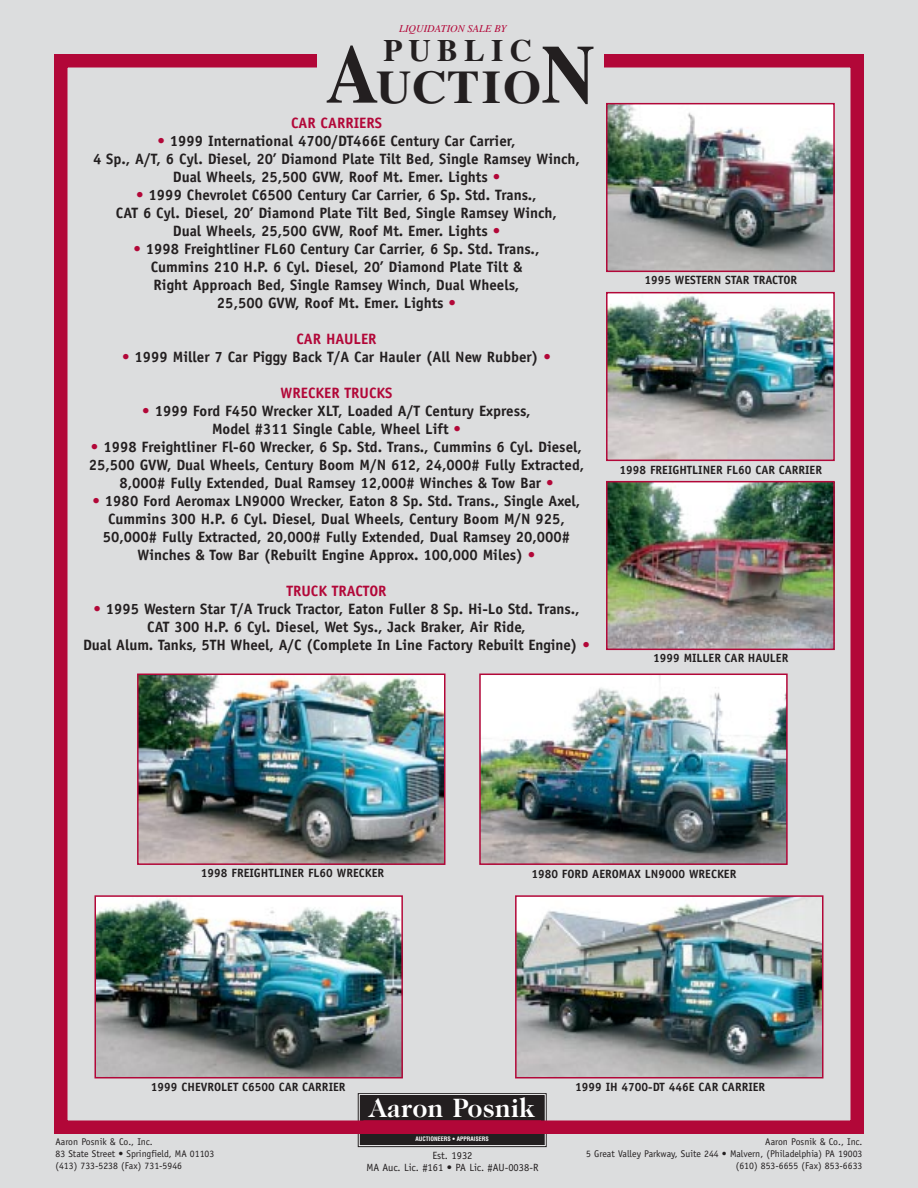
<style>
.page{position:relative;width:918px;height:1188px;background:#dcddde}
.page>*{position:absolute;margin:0;border:0;box-sizing:border-box;transform-origin:0 0}
.t1{font:700 46.65px "Times";letter-spacing:.025em;color:#231f20;scale:1.05 1}
.t2{font:700 31.05px "Times";letter-spacing:.2em;color:#231f20}
.t3{font:700 27px "Caslon 224 IT Cby BT";color:#fff}
.t4{font:700 15px/18px "Officina Sans";color:#231f20;text-align:center}
.t5{font:700 15px "Officina Sans";color:#b20738}
.t6{font:700 12px "Officina Sans";color:#231f20}
.t7{font:10.5px/12.6px "Officina Sans";color:#231f20;text-align:center}
.t8{font:italic 10.5px "Times";color:#b20738}
.t9{font:9.75px/11.7px "Officina Sans";color:#231f20}
.t10{font:700 condensed 6px "Helvetica";color:#fff}
.s1{font-size:82.8px}
.s2{color:#b20738}
</style>
<div class="page">
<svg style="left:357px;top:1093px;width:190px;height:55px;background:#343132"></svg>
<div style="left:54px;top:54px;width:810px;height:1080px;border:14px solid #b20738"></div>
<div style="left:317px;top:38px;width:287px;height:90px;background:#dcddde"></div>
<img style="left:609px;top:106px;width:223px;height:163px">
<div style="left:606px;top:103px;width:229px;height:169px;border:2px solid #b20738"></div>
<img style="left:609px;top:295px;width:223px;height:163px">
<div style="left:606px;top:292px;width:229px;height:169px;border:2px solid #b20738"></div>
<img style="left:609px;top:484px;width:223px;height:163px">
<div style="left:606px;top:481px;width:229px;height:169px;border:2px solid #b20738"></div>
<img style="left:140px;top:677px;width:303px;height:185px">
<div style="left:137px;top:674px;width:309px;height:191px;border:2px solid #b20738"></div>
<img style="left:482px;top:677px;width:303px;height:185px">
<div style="left:479px;top:674px;width:309px;height:191px;border:2px solid #b20738"></div>
<img style="left:97px;top:898px;width:303px;height:177px">
<div style="left:94px;top:895px;width:309px;height:183px;border:2px solid #b20738"></div>
<img style="left:518px;top:898px;width:303px;height:177px">
<div style="left:515px;top:895px;width:309px;height:183px;border:2px solid #b20738"></div>
<p class="t8" style="left:399px;top:24px;width:109px">LIQUIDATION SALE BY</p>
<h2 class="t2" style="left:383px;top:40px;width:150px">PUBLIC</h2>
<h1 class="t1" style="left:326px;top:70px;width:258px"><span class="s1">A</span>UCTIO<span class="s1">N</span></h1>
<p class="t4" style="left:93px;top:133px;width:488px"><span class="s2">•</span> 1999 International 4700/DT466E Century Car Carrier,<br>4 Sp., A/T, 6 Cyl. Diesel, 20’ Diamond Plate Tilt Bed, Single Ramsey Winch,<br>Dual Wheels, 25,500 GVW, Roof Mt. Emer. Lights <span class="s2">•</span></p>
<p class="t4" style="left:116px;top:187px;width:443px"><span class="s2">•</span> 1999 Chevrolet C6500 Century Car Carrier, 6 Sp. Std. Trans.,<br>CAT 6 Cyl. Diesel, 20’ Diamond Plate Tilt Bed, Single Ramsey Winch,<br>Dual Wheels, 25,500 GVW, Roof Mt. Emer. Lights <span class="s2">•</span></p>
<p class="t4" style="left:134px;top:241px;width:408px"><span class="s2">•</span> 1998 Freightliner FL60 Century Car Carrier, 6 Sp. Std. Trans., Cummins 210 H.P. 6 Cyl. Diesel, 20’ Diamond Plate Tilt &amp; Right Approach Bed, Single Ramsey Winch, Dual Wheels, 25,500 GVW, Roof Mt. Emer. Lights <span class="s2">•</span></p>
<p class="t5" style="left:296px;top:333px;width:82px">CAR HAULER</p>
<p class="t4" style="left:122px;top:349px;width:430px"><span class="s2">•</span> 1999 Miller 7 Car Piggy Back T/A Car Hauler (All New Rubber) <span class="s2">•</span></p>
<p class="t5" style="left:281px;top:387px;width:113px">WRECKER TRUCKS</p>
<p class="t4" style="left:142px;top:403px;width:390px"><span class="s2">•</span> 1999 Ford F450 Wrecker XLT, Loaded A/T Century Express,<br>Model #311 Single Cable, Wheel Lift <span class="s2">•</span></p>
<p class="t4" style="left:89px;top:439px;width:497px"><span class="s2">•</span> 1998 Freightliner Fl-60 Wrecker, 6 Sp. Std. Trans., Cummins 6 Cyl. Diesel,<br>25,500 GVW, Dual Wheels, Century Boom M/N 612, 24,000# Fully Extracted,<br>8,000# Fully Extended, Dual Ramsey 12,000# Winches &amp; Tow Bar <span class="s2">•</span></p>
<p class="t4" style="left:93px;top:493px;width:489px"><span class="s2">•</span> 1980 Ford Aeromax LN9000 Wrecker, Eaton 8 Sp. Std. Trans., Single Axel, Cummins 300 H.P. 6 Cyl. Diesel, Dual Wheels, Century Boom M/N 925, 50,000# Fully Extracted, 20,000# Fully Extended, Dual Ramsey 20,000# Winches &amp; Tow Bar (Rebuilt Engine Approx. 100,000 Miles) <span class="s2">•</span></p>
<p class="t5" style="left:286px;top:585px;width:102px">TRUCK TRACTOR</p>
<p class="t4" style="left:83px;top:601px;width:508px"><span class="s2">•</span> 1995 Western Star T/A Truck Tractor, Eaton Fuller 8 Sp. Hi-Lo Std. Trans.,<br>CAT 300 H.P. 6 Cyl. Diesel, Wet Sys., Jack Braker, Air Ride,<br>Dual Alum. Tanks, 5TH Wheel, A/C (Complete In Line Factory Rebuilt Engine) <span class="s2">•</span></p>
<p class="t5" style="left:291px;top:117px;width:92px">CAR CARRIERS</p>
<p class="t6" style="left:644px;top:275px;width:154px">1995 WESTERN STAR TRACTOR</p>
<p class="t6" style="left:619px;top:465px;width:204px">1998 FREIGHTLINER FL60 CAR CARRIER</p>
<p class="t6" style="left:653px;top:654px;width:137px">1999 MILLER CAR HAULER</p>
<p class="t6" style="left:201px;top:869px;width:185px">1998 FREIGHTLINER FL60 WRECKER</p>
<p class="t6" style="left:531px;top:870px;width:206px">1980 FORD AEROMAX LN9000 WRECKER</p>
<p class="t6" style="left:151px;top:1082px;width:196px">1999 CHEVROLET C6500 CAR CARRIER</p>
<p class="t6" style="left:575px;top:1082px;width:192px">1999 IH 4700-DT 446E CAR CARRIER</p>
<h3 class="t3" style="left:369px;top:1098px;width:168px">Aaron Posnik</h3>
<p class="t10" style="left:416px;top:1137px;width:75px">AUCTIONEERS • APPRAISERS</p>
<p class="t9" style="left:56px;top:1137px;width:160px">Aaron Posnik &amp; Co., Inc.<br>83 State Street • Springfield, MA 01103 (413) 733-5238 (Fax) 731-5946</p>
<p class="t9" style="left:586px;top:1137px;width:278px;text-align:right">Aaron Posnik &amp; Co., Inc.<br>5 Great Valley Parkway, Suite 244 • Malvern, (Philadelphia) PA 19003 (610) 853-6655 (Fax) 853-6633</p>
<p class="t7" style="left:366px;top:1150px;width:174px">Est. 1932<br>MA Auc. Lic. #161 • PA Lic. #AU-0038-R</p>
</div>
